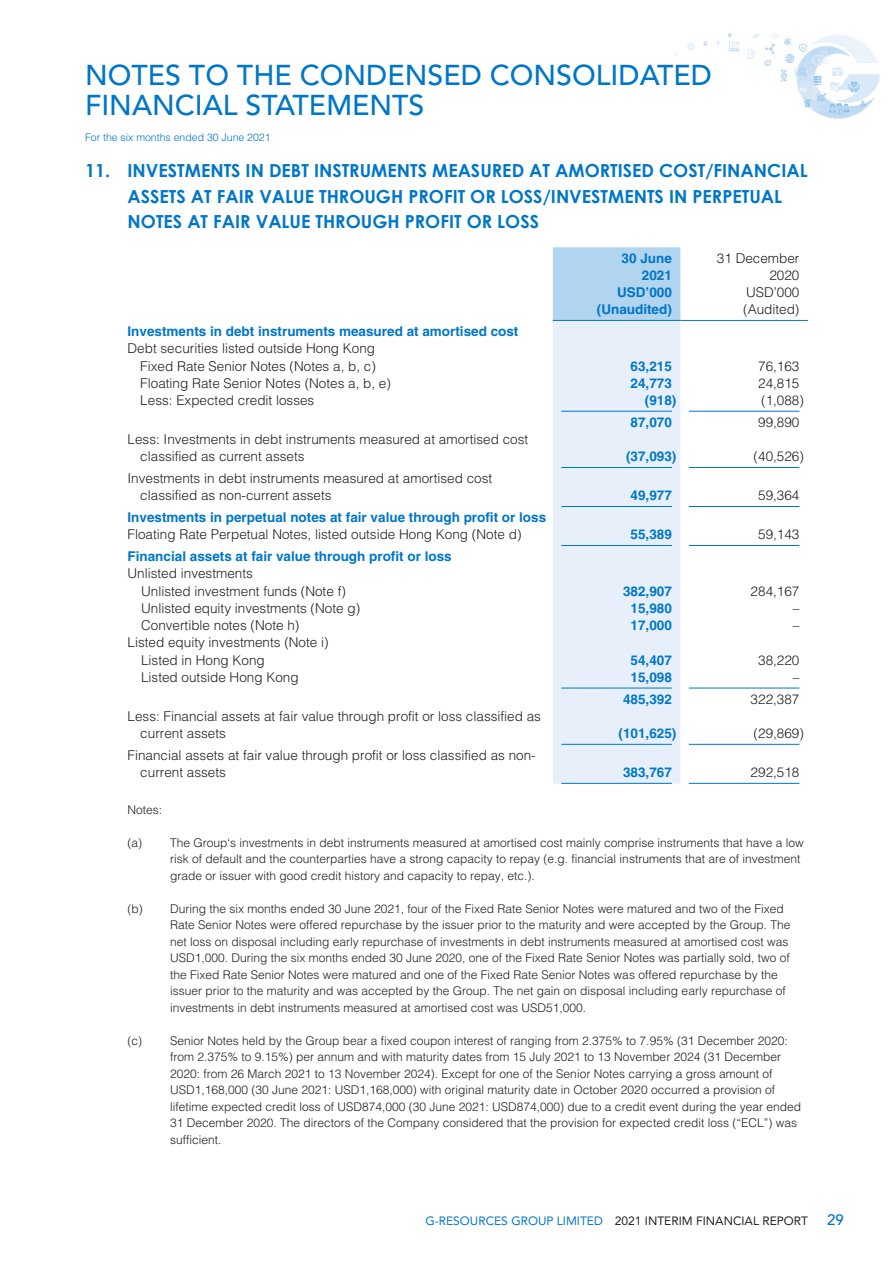
<style>
.page{position:relative;width:893px;height:1263px;background:#fff}
.page>*{position:absolute;margin:0;border:0;box-sizing:border-box;transform-origin:0 0}
.t1{font:500 28.5px/30px "Avenir LT Std";color:#0076c8}
.t2{font:700 18px/25.5px "Century Gothic";color:#0076c8}
.t3{font:500 15px "Avenir LT Std";color:#0076c8}
.t4{font:300 13.5px/17.2px "Helvetica LT Std";color:#231f20}
.t5{font:700 13.5px/17.2px "Helvetica LT Std";color:#0076c8;text-align:right}
.t6{font:300 12px/16.5px "Helvetica LT Std";color:#231f20}
.t7{font:12px "Avenir LT Std";color:#231f20}
.t8{font:300 10.5px "Helvetica LT Std";color:#0076c8}
.s1{color:#0076c8}
</style>
<div class="page">
<img style="left:552px;top:33px;width:328px;height:751px">
<div style="left:553px;top:247px;width:127px;height:73px;background:#b1d4ef"></div>
<div style="left:553px;top:321px;width:127px;height:463px;background:#e7f0fa"></div>
<hr style="left:553px;top:320px;width:127px;height:1px;background:#0076c8">
<hr style="left:680px;top:320px;width:128px;height:1px;background:#0076c8">
<hr style="left:561px;top:411px;width:111px;height:1px;background:#0076c8">
<hr style="left:689px;top:411px;width:110px;height:1px;background:#0076c8">
<hr style="left:561px;top:467px;width:111px;height:1px;background:#0076c8">
<hr style="left:689px;top:467px;width:110px;height:1px;background:#0076c8">
<hr style="left:561px;top:506px;width:111px;height:1px;background:#0076c8">
<hr style="left:689px;top:506px;width:110px;height:1px;background:#0076c8">
<hr style="left:561px;top:545px;width:111px;height:1px;background:#0076c8">
<hr style="left:689px;top:545px;width:110px;height:1px;background:#0076c8">
<hr style="left:561px;top:688px;width:111px;height:1px;background:#0076c8">
<hr style="left:689px;top:688px;width:110px;height:1px;background:#0076c8">
<hr style="left:561px;top:744px;width:111px;height:1px;background:#0076c8">
<hr style="left:689px;top:744px;width:110px;height:1px;background:#0076c8">
<hr style="left:561px;top:783px;width:111px;height:1px;background:#0076c8">
<hr style="left:689px;top:783px;width:110px;height:1px;background:#0076c8">
<h1 class="t1" style="left:85px;top:61px;width:628px">NOTES TO THE CONDENSED CONSOLIDATED<br>FINANCIAL STATEMENTS</h1>
<p class="t8" style="left:85px;top:130px;width:187px">For the six months ended 30 June 2021</p>
<h2 class="t2" style="left:128px;top:157px;width:681px;text-indent:-43px">11. INVESTMENTS IN DEBT INSTRUMENTS MEASURED AT AMORTISED COST/FINANCIAL<br>ASSETS AT FAIR VALUE THROUGH PROFIT OR LOSS/INVESTMENTS IN PERPETUAL<br>NOTES AT FAIR VALUE THROUGH PROFIT OR LOSS</h2>
<p class="t5" style="left:622px;top:249px;width:52px">30 June<br>2021</p>
<p class="t4" style="left:717px;top:249px;width:84px;text-align:right">31 December<br>2020</p>
<p class="t5" style="left:617px;top:283px;width:56px">USD’000</p>
<p class="t4" style="left:746px;top:283px;width:55px">USD’000</p>
<p class="t5" style="left:597px;top:301px;width:76px">(Unaudited)</p>
<p class="t4" style="left:743px;top:301px;width:58px">(Audited)</p>
<p class="t5" style="left:128px;top:322px;width:392px">Investments in debt instruments measured at amortised cost</p>
<p class="t4" style="left:128px;top:340px;width:250px;text-align:right">Debt securities listed outside Hong Kong<br>Fixed Rate Senior Notes (Notes a, b, c)</p>
<p class="t5" style="left:631px;top:357px;width:43px">63,215</p>
<p class="t4" style="left:758px;top:357px;width:43px">76,163</p>
<p class="t4" style="left:140px;top:374px;width:252px">Floating Rate Senior Notes (Notes a, b, e)</p>
<p class="t5" style="left:631px;top:374px;width:43px">24,773</p>
<p class="t4" style="left:758px;top:374px;width:43px">24,815</p>
<p class="t4" style="left:140px;top:392px;width:176px">Less: Expected credit losses</p>
<p class="t5" style="left:645px;top:391px;width:33px">(918)</p>
<p class="t4" style="left:761px;top:392px;width:44px">(1,088)</p>
<p class="t5" style="left:631px;top:413px;width:43px">87,070</p>
<p class="t4" style="left:758px;top:413px;width:43px">99,890</p>
<p class="t4" style="left:140px;top:431px;width:389px;text-indent:-13px">Less: Investments in debt instruments measured at amortised cost classified as current assets</p>
<p class="t5" style="left:626px;top:448px;width:52px">(37,093)</p>
<p class="t4" style="left:754px;top:448px;width:52px">(40,526)</p>
<p class="t4" style="left:140px;top:470px;width:353px;text-indent:-13px">Investments in debt instruments measured at amortised cost classified as non-current assets</p>
<p class="t5" style="left:631px;top:487px;width:43px">49,977</p>
<p class="t4" style="left:758px;top:487px;width:43px">59,364</p>
<p class="t5" style="left:128px;top:509px;width:420px">Investments in perpetual notes at fair value through profit or loss</p>
<p class="t4" style="left:128px;top:526px;width:395px">Floating Rate Perpetual Notes, listed outside Hong Kong (Note d)</p>
<p class="t5" style="left:631px;top:526px;width:43px">55,389</p>
<p class="t4" style="left:758px;top:526px;width:43px">59,143</p>
<p class="t5" style="left:128px;top:548px;width:326px">Financial assets at fair value through profit or loss</p>
<p class="t4" style="left:141px;top:565px;width:206px;text-indent:-14px">Unlisted investments<br>Unlisted investment funds (Note f)</p>
<p class="t5" style="left:623px;top:582px;width:50px">382,907</p>
<p class="t4" style="left:751px;top:582px;width:50px">284,167</p>
<p class="t4" style="left:141px;top:599px;width:221px">Unlisted equity investments (Note g)</p>
<p class="t5" style="left:631px;top:599px;width:43px">15,980</p>
<p class="t4" style="left:793px;top:599px;width:8px">–</p>
<p class="t4" style="left:141px;top:617px;width:160px">Convertible notes (Note h)</p>
<p class="t5" style="left:631px;top:617px;width:43px">17,000</p>
<p class="t4" style="left:793px;top:617px;width:8px">–</p>
<p class="t4" style="left:141px;top:634px;width:189px;text-indent:-14px">Listed equity investments (Note i)<br>Listed in Hong Kong</p>
<p class="t5" style="left:631px;top:651px;width:43px">54,407</p>
<p class="t4" style="left:758px;top:651px;width:43px">38,220</p>
<p class="t4" style="left:141px;top:668px;width:159px">Listed outside Hong Kong</p>
<p class="t5" style="left:631px;top:668px;width:43px">15,098</p>
<p class="t4" style="left:793px;top:668px;width:8px">–</p>
<p class="t5" style="left:623px;top:690px;width:50px">485,392</p>
<p class="t4" style="left:751px;top:690px;width:50px">322,387</p>
<p class="t4" style="left:140px;top:707px;width:402px;text-indent:-13px">Less: Financial assets at fair value through profit or loss classified as current assets</p>
<p class="t5" style="left:619px;top:725px;width:59px">(101,625)</p>
<p class="t4" style="left:754px;top:725px;width:52px">(29,869)</p>
<p class="t4" style="left:140px;top:746px;width:397px;text-indent:-13px">Financial assets at fair value through profit or loss classified as non&shy;current assets</p>
<p class="t5" style="left:623px;top:764px;width:50px">383,767</p>
<p class="t4" style="left:751px;top:764px;width:50px">292,518</p>
<p class="t6" style="left:128px;top:801px;width:36px">Notes:</p>
<p class="t6" style="left:170px;top:834px;width:635px;text-indent:-43px">(a) The Group‘s investments in debt instruments measured at amortised cost mainly comprise instruments that have a low risk of default and the counterparties have a strong capacity to repay (e.g. financial instruments that are of investment grade or issuer with good credit history and capacity to repay, etc.).</p>
<p class="t6" style="left:170px;top:900px;width:622px;text-indent:-43px">(b) During the six months ended 30 June 2021, four of the Fixed Rate Senior Notes were matured and two of the Fixed Rate Senior Notes were offered repurchase by the issuer prior to the maturity and were accepted by the Group. The net loss on disposal including early repurchase of investments in debt instruments measured at amortised cost was USD1,000. During the six months ended 30 June 2020, one of the Fixed Rate Senior Notes was partially sold, two of the Fixed Rate Senior Notes were matured and one of the Fixed Rate Senior Notes was offered repurchase by the issuer prior to the maturity and was accepted by the Group. The net gain on disposal including early repurchase of investments in debt instruments measured at amortised cost was USD51,000.</p>
<p class="t6" style="left:170px;top:1032px;width:632px;text-indent:-43px">(c) Senior Notes held by the Group bear a fixed coupon interest of ranging from 2.375% to 7.95% (31 December 2020: from 2.375% to 9.15%) per annum and with maturity dates from 15 July 2021 to 13 November 2024 (31 December 2020: from 26 March 2021 to 13 November 2024). Except for one of the Senior Notes carrying a gross amount of USD1,168,000 (30 June 2021: USD1,168,000) with original maturity date in October 2020 occurred a provision of lifetime expected credit loss of USD874,000 (30 June 2021: USD874,000) due to a credit event during the year ended 31 December 2020. The directors of the Company considered that the provision for expected credit loss (“ECL”) was sufficient.</p>
<p class="t7" style="left:425px;top:1213px;width:384px"><span class="s1">G-RESOURCES GROUP LIMITED</span> 2021 INTERIM FINANCIAL REPORT</p>
<p class="t3" style="left:827px;top:1211px;width:18px">29</p>
</div>
